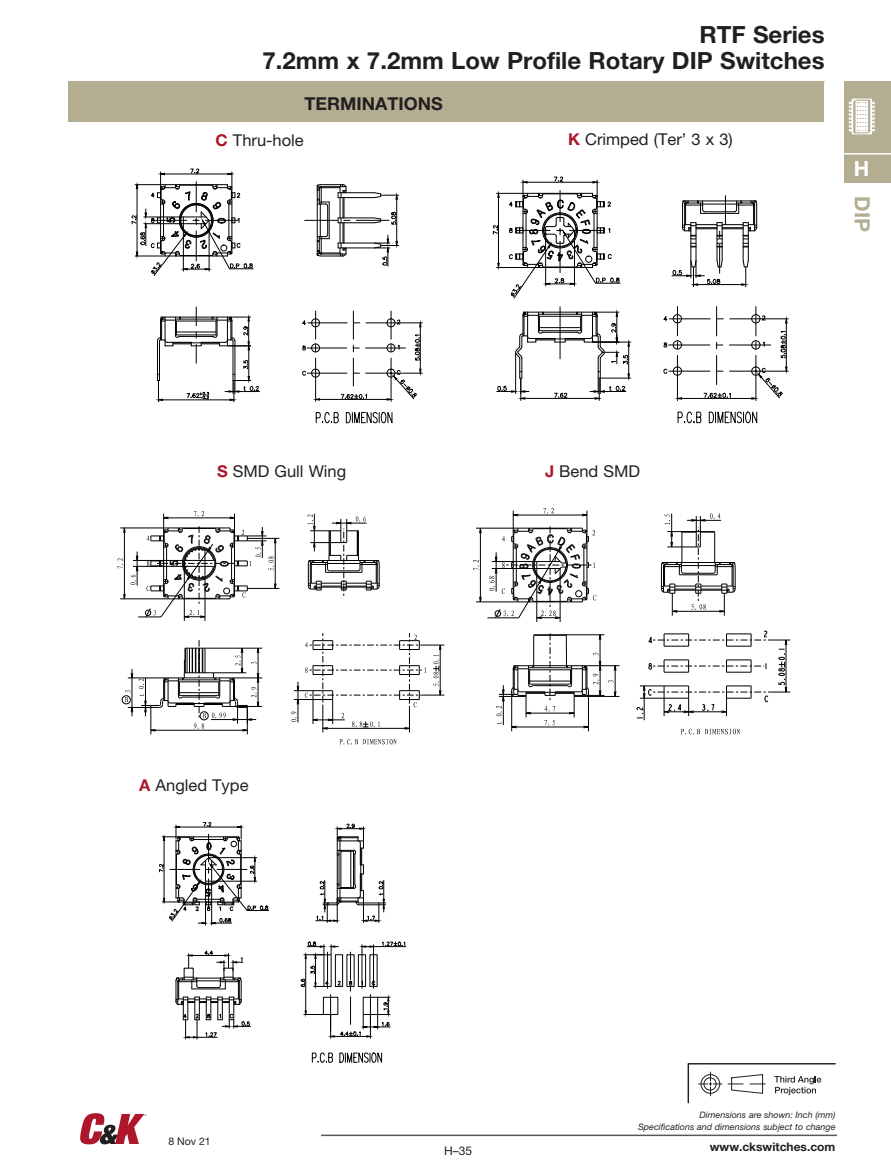
<style>
.page{position:relative;width:891px;height:1175px;background:#fff}
.page>*{position:absolute;margin:0;border:0;box-sizing:border-box;transform-origin:0 0}
.Page_head_left{font:700 23.7px "Helvetica Neue LT Std";color:#231f20}
.t1{font:700 21px "Helvetica Neue LT Std";color:#b3ad92}
.t2{font:700 21px "Helvetica Neue LT Std";color:#fff}
.Category_head_-_blk{font:700 17.85px "Helvetica Neue LT Std";color:#231f20}
.t3{font:16.35px "Helvetica Neue LT Std";color:#231f20}
.t4{font:12px "Helvetica Neue LT Std";color:#231f20}
.t5{font:700 11.85px "Helvetica Neue LT Std";color:#231f20}
.t6{font:10.5px "Helvetica Neue LT Std";color:#231f20}
.t7{font:italic 8.85px/11.9px "Helvetica Neue LT Std";color:#231f20;text-align:right}
.s1{font-weight:700;color:#ae172b}
</style>
<div class="page">
<div style="left:845px;top:81px;width:46px;height:101px;background:#b3ad92"></div>
<svg style="left:849px;top:99px;width:26px;height:35px"></svg>
<hr style="left:844px;top:153px;width:47px;height:1px;background:#fff">
<svg style="left:688px;top:1063px;width:148px;height:40px"></svg>
<hr style="left:321px;top:1134px;width:516px;height:2px;background:#57585a">
<svg style="left:80px;top:1113px;width:67px;height:31px"></svg>
<div style="left:68px;top:81px;width:756px;height:40px;background:#b3ad92"></div>
<div style="left:311px;top:319px;width:9px;height:8px;border:1px solid #000;border-radius:50%"></div>
<svg style="left:315px;top:311px;width:1px;height:28px"></svg>
<hr style="left:308px;top:322px;width:39px;height:1px;background:#000">
<hr style="left:366px;top:322px;width:39px;height:1px;background:#000">
<hr style="left:307px;top:373px;width:40px;height:1px;background:#000">
<hr style="left:366px;top:373px;width:39px;height:1px;background:#000">
<hr style="left:307px;top:348px;width:40px;height:1px;background:#000">
<hr style="left:366px;top:348px;width:39px;height:1px;background:#000">
<div style="left:311px;top:344px;width:9px;height:8px;border:1px solid #000;border-radius:50%"></div>
<div style="left:311px;top:369px;width:9px;height:8px;border:1px solid #000;border-radius:50%"></div>
<svg style="left:353px;top:358px;width:7px;height:28px"></svg>
<svg style="left:353px;top:345px;width:6px;height:7px"></svg>
<svg style="left:353px;top:311px;width:7px;height:28px"></svg>
<hr style="left:320px;top:399px;width:67px;height:1px;background:#000">
<svg style="left:314px;top:358px;width:6px;height:43px"></svg>
<svg style="left:341px;top:393px;width:26px;height:6px"></svg>
<svg style="left:316px;top:412px;width:23px;height:11px"></svg>
<svg style="left:346px;top:412px;width:46px;height:12px"></svg>
<svg style="left:302px;top:320px;width:4px;height:5px"></svg>
<svg style="left:302px;top:345px;width:4px;height:5px"></svg>
<svg style="left:302px;top:371px;width:4px;height:4px"></svg>
<svg style="left:387px;top:311px;width:35px;height:90px"></svg>
<hr style="left:305px;top:220px;width:32px;height:1px;background:#000">
<svg style="left:317px;top:184px;width:82px;height:82px"></svg>
<hr style="left:356px;top:220px;width:33px;height:1px;background:#000">
<svg style="left:156px;top:307px;width:104px;height:95px"></svg>
<svg style="left:132px;top:169px;width:122px;height:107px"></svg>
<div style="left:673px;top:314px;width:9px;height:9px;border:1px solid #000;border-radius:50%"></div>
<hr style="left:677px;top:306px;width:1px;height:30px;background:#000">
<hr style="left:756px;top:306px;width:1px;height:30px;background:#000">
<hr style="left:669px;top:318px;width:41px;height:1px;background:#000">
<hr style="left:730px;top:318px;width:41px;height:1px;background:#000">
<div style="left:752px;top:314px;width:8px;height:9px;border:1px solid #000;border-radius:50%"></div>
<hr style="left:669px;top:371px;width:41px;height:1px;background:#000">
<hr style="left:730px;top:371px;width:41px;height:1px;background:#000">
<hr style="left:669px;top:345px;width:41px;height:1px;background:#000">
<hr style="left:729px;top:345px;width:42px;height:1px;background:#000">
<div style="left:673px;top:340px;width:9px;height:9px;border:1px solid #000;border-radius:50%"></div>
<div style="left:673px;top:367px;width:9px;height:8px;border:1px solid #000;border-radius:50%"></div>
<svg style="left:716px;top:355px;width:7px;height:29px"></svg>
<svg style="left:716px;top:342px;width:7px;height:7px"></svg>
<hr style="left:716px;top:306px;width:1px;height:30px;background:#000">
<hr style="left:786px;top:323px;width:1px;height:44px;background:#000">
<hr style="left:682px;top:398px;width:70px;height:1px;background:#000">
<svg style="left:675px;top:355px;width:7px;height:45px"></svg>
<svg style="left:704px;top:392px;width:27px;height:6px"></svg>
<svg style="left:678px;top:412px;width:23px;height:11px"></svg>
<svg style="left:709px;top:411px;width:48px;height:13px"></svg>
<svg style="left:663px;top:316px;width:4px;height:5px"></svg>
<svg style="left:664px;top:342px;width:3px;height:5px"></svg>
<svg style="left:664px;top:369px;width:3px;height:5px"></svg>
<svg style="left:761px;top:315px;width:27px;height:8px"></svg>
<svg style="left:751px;top:331px;width:37px;height:69px"></svg>
<hr style="left:496px;top:193px;width:31px;height:1px;background:#000">
<hr style="left:496px;top:267px;width:31px;height:1px;background:#000">
<hr style="left:498px;top:197px;width:1px;height:66px;background:#000">
<svg style="left:497px;top:191px;width:3px;height:7px"></svg>
<svg style="left:497px;top:263px;width:3px;height:7px"></svg>
<svg style="left:493px;top:225px;width:5px;height:9px"></svg>
<hr style="left:593px;top:342px;width:38px;height:1px;background:#000">
<hr style="left:601px;top:378px;width:30px;height:1px;background:#000">
<svg style="left:497px;top:310px;width:133px;height:90px"></svg>
<hr style="left:560px;top:307px;width:1px;height:52px;background:#000">
<svg style="left:672px;top:196px;width:85px;height:91px"></svg>
<svg style="left:509px;top:177px;width:112px;height:122px"></svg>
<div style="left:122px;top:695px;width:8px;height:9px;border:1px solid #000;border-radius:50%"></div>
<hr style="left:184px;top:563px;width:1px;height:58px;background:#000">
<hr style="left:205px;top:577px;width:1px;height:44px;background:#000">
<hr style="left:247px;top:588px;width:32px;height:1px;background:#000">
<hr style="left:247px;top:538px;width:32px;height:1px;background:#000">
<svg style="left:291px;top:633px;width:153px;height:99px"></svg>
<svg style="left:118px;top:511px;width:158px;height:107px"></svg>
<svg style="left:125px;top:640px;width:137px;height:94px"></svg>
<svg style="left:307px;top:514px;width:73px;height:82px"></svg>
<svg style="left:339px;top:739px;width:58px;height:5px"></svg>
<hr style="left:644px;top:686px;width:1px;height:34px;background:#000">
<svg style="left:637px;top:631px;width:153px;height:87px"></svg>
<hr style="left:786px;top:640px;width:1px;height:52px;background:#000">
<svg style="left:473px;top:559px;width:6px;height:11px"></svg>
<svg style="left:479px;top:596px;width:3px;height:7px"></svg>
<hr style="left:480px;top:528px;width:1px;height:74px;background:#000">
<hr style="left:511px;top:690px;width:1px;height:41px;background:#000">
<hr style="left:537px;top:568px;width:1px;height:54px;background:#000">
<hr style="left:560px;top:568px;width:1px;height:54px;background:#000">
<hr style="left:588px;top:692px;width:1px;height:39px;background:#000">
<hr style="left:586px;top:696px;width:33px;height:1px;background:#000">
<hr style="left:587px;top:665px;width:32px;height:1px;background:#000">
<hr style="left:487px;top:617px;width:32px;height:1px;background:#000">
<hr style="left:476px;top:601px;width:42px;height:1px;background:#000">
<hr style="left:476px;top:528px;width:42px;height:1px;background:#000">
<svg style="left:489px;top:508px;width:107px;height:111px"></svg>
<svg style="left:496px;top:633px;width:120px;height:95px"></svg>
<svg style="left:661px;top:513px;width:75px;height:102px"></svg>
<svg style="left:681px;top:728px;width:59px;height:6px"></svg>
<hr style="left:205px;top:881px;width:1px;height:44px;background:#000">
<hr style="left:211px;top:881px;width:1px;height:44px;background:#000">
<svg style="left:316px;top:823px;width:70px;height:99px"></svg>
<hr style="left:374px;top:946px;width:32px;height:1px;background:#000">
<svg style="left:301px;top:941px;width:104px;height:97px"></svg>
<svg style="left:312px;top:1052px;width:21px;height:10px"></svg>
<svg style="left:340px;top:1052px;width:42px;height:11px"></svg>
<svg style="left:159px;top:822px;width:110px;height:102px"></svg>
<svg style="left:176px;top:950px;width:74px;height:89px"></svg>
<p class="Page_head_left" style="left:699px;top:20px;width:127px">RTF Series</p>
<p class="Page_head_left" style="left:263px;top:46px;width:564px">7.2mm x 7.2mm Low Profile Rotary DIP Switches</p>
<p class="Category_head_-_blk" style="left:304px;top:92px;width:140px">TERMINATIONS</p>
<p class="t3" style="left:216px;top:131px;width:90px"><span class="s1">C</span> Thru-hole</p>
<p class="t3" style="left:568px;top:129px;width:166px"><span class="s1">K</span> Crimped (Ter’ 3 x 3)</p>
<h2 class="t2" style="left:854px;top:155px;width:17px">H</h2>
<h2 class="t1" style="left:875px;top:196px;width:37px;rotate:90deg">DIP</h2>
<p class="t3" style="left:217px;top:461px;width:131px"><span class="s1">S</span> SMD Gull Wing</p>
<p class="t3" style="left:545px;top:461px;width:97px"><span class="s1">J</span> Bend SMD</p>
<p class="t3" style="left:139px;top:775px;width:111px"><span class="s1">A</span> Angled Type</p>
<p class="t6" style="left:168px;top:1134px;width:44px">8 Nov 21</p>
<h3 class="t4" style="left:444px;top:1143px;width:30px">H–35</h3>
<p class="t7" style="left:638px;top:1108px;width:199px">Dimensions are shown: Inch (mm)<br>Specifications and dimensions subject to change</p>
<h3 class="t5" style="left:710px;top:1139px;width:127px">www.ckswitches.com</h3>
</div>
